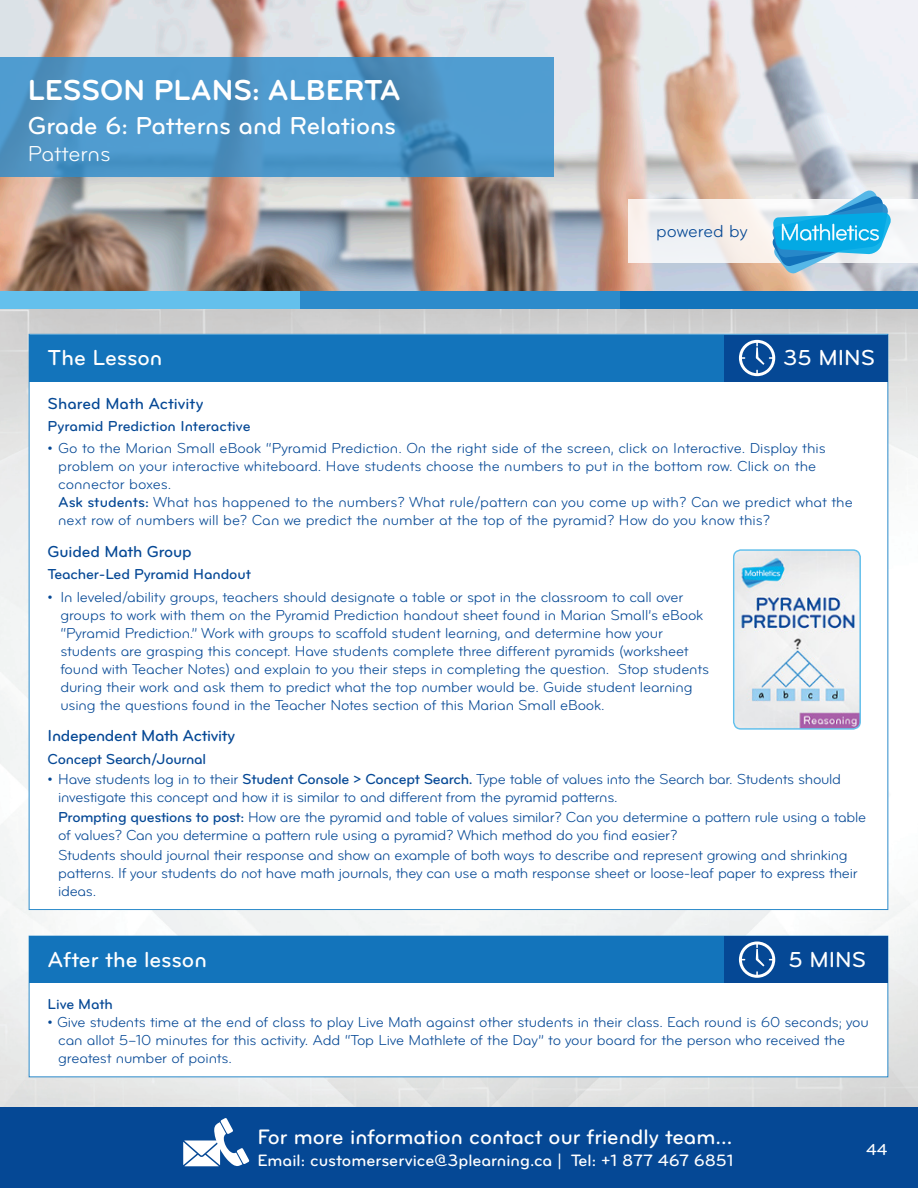
<style>
.page{position:relative;width:918px;height:1188px;background:#fff}
.page>*{position:absolute;margin:0;border:0;box-sizing:border-box;transform-origin:0 0}
.t1{font:30px "Bryant Bold Alternate";color:#fff}
.t2{font:25.5px "Bryant Medium Alternate";color:#fff}
.t3{font:22.5px "Bryant Medium Alternate";color:#fff}
.t4{font:22.5px "Bryant Regular Alternate";letter-spacing:-.015em;color:#fff}
.t5{font:21.75px "Bryant Medium Alternate";color:#fff}
.t6{font:18px "Bryant Regular Alternate";letter-spacing:-.005em;color:#054895}
.t7{font:17.1px "Bryant Medium Alternate";color:#fff}
.t8{font:16.5px "Bryant Medium Alternate";letter-spacing:-.01em;color:#054895}
.t9{font:16.5px "Bryant Medium Alternate";color:#fff}
.t10{font:15px/18px "Bryant Regular Alternate";letter-spacing:-.01em;color:#054895}
.t11{font:15px "Bryant Medium Alternate";letter-spacing:-.01em;color:#054895}
.s1{font-family:"Bryant Medium Alternate"}
</style>
<div class="page">
<img style="left:0;top:0;width:918px;height:291px">
<img style="left:0;top:308px;width:918px;height:799px">
<div style="left:619px;top:291px;width:299px;height:17px;background:#1374bb"></div>
<svg style="left:629px;top:199px;width:289px;height:64px;fill:#f5f2f1"></svg>
<div style="left:0;top:291px;width:300px;height:17px;background:#64c0ec"></div>
<div style="left:300px;top:291px;width:319px;height:17px;background:#2c8bcb"></div>
<div style="left:0;top:1107px;width:918px;height:81px;background:#054895"></div>
<svg style="left:183px;top:1118px;width:66px;height:48px"></svg>
<svg style="left:0;top:57px;width:554px;height:119px;fill:#4f9cd0"></svg>
<svg style="left:772px;top:189px;width:119px;height:85px"></svg>
<div style="left:29px;top:334px;width:859px;height:576px;background:#fff;border:1px solid #2c8bcb"></div>
<div style="left:29px;top:335px;width:700px;height:46px;background:#1374bb"></div>
<div style="left:724px;top:335px;width:164px;height:46px;background:#054895"></div>
<svg style="left:739px;top:340px;width:36px;height:36px"></svg>
<div style="left:29px;top:936px;width:859px;height:141px;background:#fff"></div>
<div style="left:29px;top:936px;width:700px;height:47px;background:#1374bb"></div>
<div style="left:724px;top:936px;width:164px;height:47px;background:#054895"></div>
<svg style="left:739px;top:942px;width:36px;height:36px"></svg>
<img style="left:736px;top:552px;width:122px;height:175px">
<div style="left:733px;top:549px;width:128px;height:181px;border:2px solid #64c0ec;border-radius:7px"></div>
<h1 class="t1" style="left:28px;top:72px;width:375px">LESSON PLANS: ALBERTA</h1>
<h2 class="t2" style="left:28px;top:110px;width:370px">Grade 6: Patterns and Relations</h2>
<h3 class="t4" style="left:28px;top:140px;width:84px">Patterns</h3>
<h3 class="t3" style="left:48px;top:344px;width:116px">The Lesson</h3>
<p class="t6" style="left:656px;top:221px;width:93px">powered by</p>
<h3 class="t3" style="left:783px;top:344px;width:93px">35 MINS</h3>
<p class="t8" style="left:48px;top:393px;width:157px">Shared Math Activity</p>
<p class="t11" style="left:48px;top:417px;width:204px">Pyramid Prediction Interactive</p>
<p class="t10" style="left:58px;top:439px;width:796px;text-indent:-11px">• Go to the Marian Small eBook “Pyramid Prediction. On the right side of the screen, click on Interactive. Display this problem on your interactive whiteboard. Have students choose the numbers to put in the bottom row. Click on the connector boxes.<br><span class="s1">Ask students:</span> What has happened to the numbers? What rule/pattern can you come up with? Can we predict what the next row of numbers will be? Can we predict the number at the top of the pyramid? How do you know this?</p>
<p class="t8" style="left:48px;top:542px;width:146px">Guided Math Group</p>
<p class="t11" style="left:48px;top:565px;width:205px">Teacher-Led Pyramid Handout</p>
<p class="t10" style="left:60px;top:588px;width:650px;text-indent:-13px">• In leveled/ability groups, teachers should designate a table or spot in the classroom to call over groups to work with them on the Pyramid Prediction handout sheet found in Marian Small’s eBook “Pyramid Prediction.” Work with groups to scaffold student learning, and determine how your students are grasping this concept. Have students complete three different pyramids (worksheet found with Teacher Notes) and explain to you their steps in completing the question. Stop students during their work and ask them to predict what the top number would be. Guide student learning using the questions found in the Teacher Notes section of this Marian Small eBook.</p>
<p class="t8" style="left:48px;top:726px;width:189px">Independent Math Activity</p>
<p class="t11" style="left:48px;top:750px;width:160px">Concept Search/Journal</p>
<p class="t10" style="left:58px;top:770px;width:784px;text-indent:-11px">• Have students log in to their <span class="s1">Student Console &gt; Concept Search.</span> Type table of values into the Search bar. Students should investigate this concept and how it is similar to and different from the pyramid patterns.</p>
<p class="t10" style="left:58px;top:808px;width:810px"><span class="s1">Prompting questions to post:</span> How are the pyramid and table of values similar? Can you determine a pattern rule using a table of values? Can you determine a pattern rule using a pyramid? Which method do you find easier?</p>
<p class="t10" style="left:58px;top:846px;width:801px">Students should journal their response and show an example of both ways to describe and represent growing and shrinking patterns. If your students do not have math journals, they can use a math response sheet or loose-leaf paper to express their ideas.</p>
<h3 class="t3" style="left:48px;top:946px;width:161px">After the lesson</h3>
<h3 class="t3" style="left:789px;top:946px;width:79px">5 MINS</h3>
<p class="t11" style="left:48px;top:994px;width:67px">Live Math</p>
<p class="t10" style="left:58px;top:1013px;width:812px;text-indent:-11px">• Give students time at the end of class to play Live Math against other students in their class. Each round is 60 seconds; you can allot 5–10 minutes for this activity. Add “Top Live Mathlete of the Day” to your board for the person who received the greatest number of points.</p>
<h3 class="t5" style="left:257px;top:1124px;width:477px">For more information contact our friendly team…</h3>
<p class="t7" style="left:257px;top:1150px;width:478px">Email: customerservice@3plearning.ca | Tel: +1 877 467 6851</p>
<p class="t9" style="left:866px;top:1140px;width:23px">44</p>
</div>
